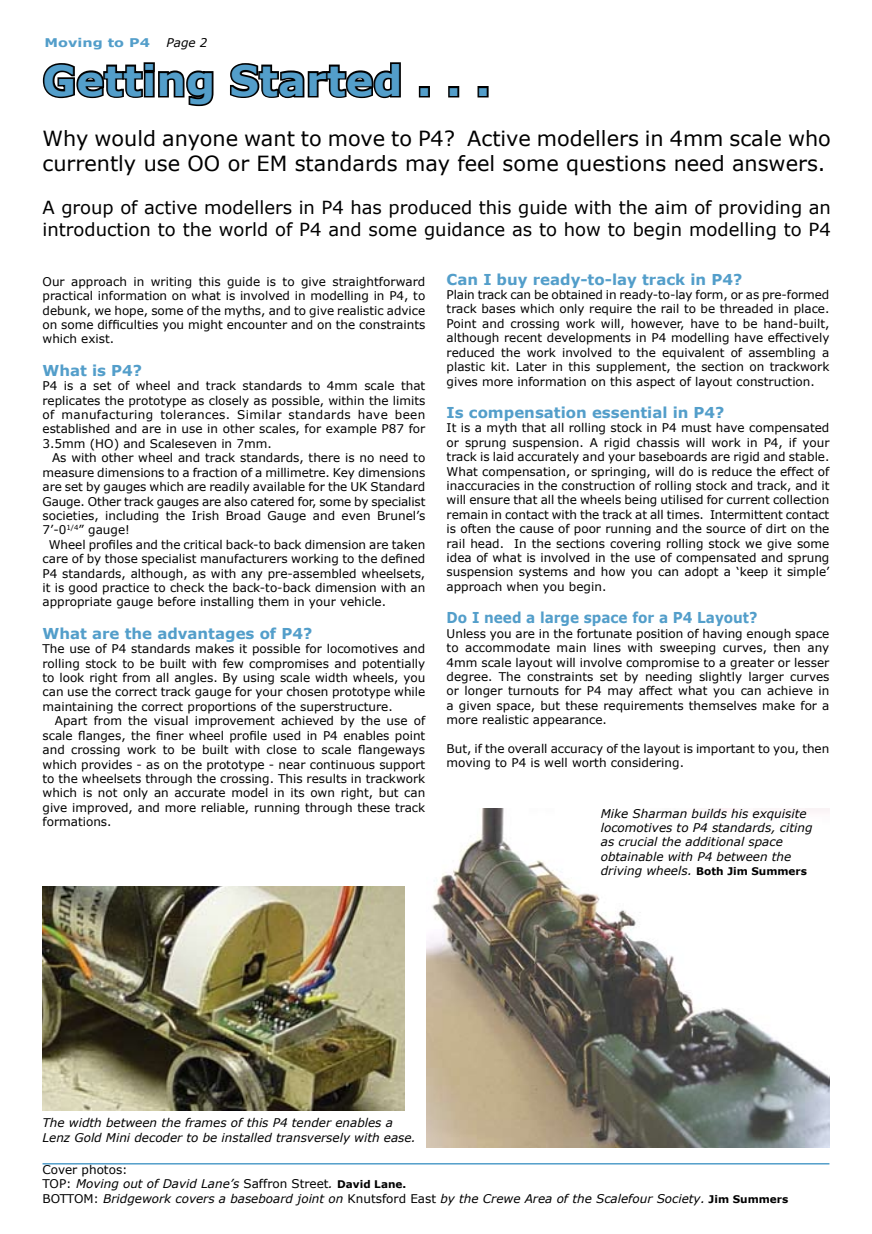
<style>
.page{position:relative;width:872px;height:1234px;background:#fff}
.page>*{position:absolute;margin:0;border:0;box-sizing:border-box;transform-origin:0 0}
.t1{font:700 41.7px "Verdana";color:#539eca}
.t2{font:20.85px/25px "Verdana";color:#000}
.t3{font:18px/21.6px "Verdana";color:#000}
.t4{font:700 15px "Verdana";color:#539eca}
.t5{font:700 15px "Verdana";color:#539eca;scale:.91 1}
.t6{font:12px/14.4px "Verdana";color:#000;text-align:justify}
.t7{font:italic 12px/14.4px "Verdana";color:#000}
.t8{font:700 12px "Verdana";color:#539eca;scale:1.2 1}
.s1{font-weight:700;font-style:normal;font-size:10.5px}
.s2{font-style:normal}
</style>
<div class="page">
<img style="left:427px;top:808px;width:402px;height:339px">
<svg style="left:42px;top:62px;width:172px;height:45px"></svg>
<svg style="left:230px;top:62px;width:171px;height:37px"></svg>
<div style="left:419px;top:86px;width:11px;height:11px;border:3px solid #000"></div>
<div style="left:448px;top:86px;width:11px;height:11px;border:3px solid #000"></div>
<div style="left:477px;top:86px;width:11px;height:11px;border:3px solid #000"></div>
<img style="left:43px;top:886px;width:361px;height:224px">
<hr style="left:43px;top:1162px;width:786px;height:2px;background:#539eca">
<p class="t8" style="left:45px;top:35px;width:89px">Moving to P4</p>
<p class="t7" style="left:167px;top:35px;width:31px">Page</p>
<h1 class="t1" style="left:43px;top:54px;width:449px">Getting Started . . .</h1>
<h2 class="t2" style="left:43px;top:125px;width:790px">Why would anyone want to move to P4? Active modellers in 4mm scale who currently use OO or EM standards may feel some questions need answers.</h2>
<h3 class="t3" style="left:43px;top:196px;width:790px">A group of active modellers in P4 has produced this guide with the aim of providing an introduction to the world of P4 and some guidance as to how to begin modelling to P4</h3>
<p class="t6" style="left:43px;top:274px;width:384px">Our approach in writing this guide is to give straightforward practical information on what is involved in modelling in P4, to debunk, we hope, some of the myths, and to give realistic advice on some difficulties you might encounter and on the constraints which exist.</p>
<p class="t4" style="left:43px;top:361px;width:101px">What is P4?</p>
<p class="t6" style="left:43px;top:378px;width:384px">P4 is a set of wheel and track standards to 4mm scale that replicates the prototype as closely as possible, within the limits of manufacturing tolerances. Similar standards have been established and are in use in other scales, for example P87 for 3.5mm (HO) and Scaleseven in 7mm.</p>
<p class="t6" style="left:52px;top:450px;width:375px">As with other wheel and track standards, there is no need to</p>
<p class="t6" style="left:43px;top:464px;width:384px">measure dimensions to a fraction of a millimetre. Key dimensions</p>
<p class="t6" style="left:43px;top:479px;width:384px">are set by gauges which are readily available for the UK Standard</p>
<p class="t6" style="left:43px;top:493px;width:384px">Gauge. Other track gauges are also catered for, some by specialist</p>
<p class="t6" style="left:43px;top:508px;width:384px">societies, including the Irish Broad Gauge and even Brunel’s</p>
<p class="t6" style="left:43px;top:522px;width:89px">7’-0<sup>1/4</sup>” gauge!</p>
<p class="t6" style="left:49px;top:536px;width:378px">Wheel profiles and the critical back-to back dimension are taken</p>
<p class="t6" style="left:43px;top:551px;width:384px">care of by those specialist manufacturers working to the defined</p>
<p class="t6" style="left:43px;top:565px;width:384px">P4 standards, although, as with any pre-assembled wheelsets,</p>
<p class="t6" style="left:43px;top:580px;width:384px">it is good practice to check the back-to-back dimension with an</p>
<p class="t6" style="left:43px;top:594px;width:345px">appropriate gauge before installing them in your vehicle.</p>
<p class="t4" style="left:43px;top:623px;width:271px">What are the advantages of P4?</p>
<p class="t6" style="left:43px;top:641px;width:384px">The use of P4 standards makes it possible for locomotives and rolling stock to be built with few compromises and potentially to look right from all angles. By using scale width wheels, you can use the correct track gauge for your chosen prototype while maintaining the correct proportions of the superstructure.</p>
<p class="t6" style="left:43px;top:713px;width:384px;text-indent:12px">Apart from the visual improvement achieved by the use of scale flanges, the finer wheel profile used in P4 enables point and crossing work to be built with close to scale flangeways which provides - as on the prototype - near continuous support to the wheelsets through the crossing. This results in trackwork which is not only an accurate model in its own right, but can give improved, and more reliable, running through these track formations.</p>
<p class="t4" style="left:446px;top:269px;width:297px">Can I buy ready-to-lay track in P4?</p>
<p class="t6" style="left:446px;top:287px;width:384px">Plain track can be obtained in ready-to-lay form, or as pre-formed track bases which only require the rail to be threaded in place.<br>Point and crossing work will, however, have to be hand-built, although recent developments in P4 modelling have effectively reduced the work involved to the equivalent of assembling a plastic kit. Later in this supplement, the section on trackwork gives more information on this aspect of layout construction.</p>
<p class="t4" style="left:446px;top:403px;width:279px">Is compensation essential in P4?</p>
<p class="t6" style="left:446px;top:420px;width:384px">It is a myth that all rolling stock in P4 must have compensated or sprung suspension. A rigid chassis will work in P4, if your track is laid accurately and your baseboards are rigid and stable.<br>What compensation, or springing, will do is reduce the effect of inaccuracies in the construction of rolling stock and track, and it will ensure that all the wheels being utilised for current collection remain in contact with the track at all times. Intermittent contact is often the cause of poor running and the source of dirt on the rail head. In the sections covering rolling stock we give some idea of what is involved in the use of compensated and sprung suspension systems and how you can adopt a ‘keep it simple’ approach when you begin.</p>
<p class="t5" style="left:446px;top:608px;width:343px">Do I need a large space for a P4 Layout?</p>
<p class="t6" style="left:446px;top:625px;width:384px">Unless you are in the fortunate position of having enough space to accommodate main lines with sweeping curves, then any 4mm scale layout will involve compromise to a greater or lesser degree. The constraints set by needing slightly larger curves or longer turnouts for P4 may affect what you can achieve in a given space, but these requirements themselves make for a more realistic appearance.</p>
<p class="t6" style="left:446px;top:740px;width:384px">But, if the overall accuracy of the layout is important to you, then moving to P4 is well worth considering.</p>
<p class="t7" style="left:601px;top:805px;width:213px">Mike Sharman builds his exquisite locomotives to P4 standards, citing as crucial the additional space obtainable with P4 between the driving wheels. <span class="s1">Both Jim Summers</span></p>
<p class="t7" style="left:43px;top:1115px;width:375px">The width between the frames of this P4 tender enables a<br>Lenz Gold Mini decoder to be installed transversely with ease.</p>
<p class="t7" style="left:43px;top:1161px;width:747px"><span class="s2">Cover photos:<br>TOP:</span> Moving out of David Lane’s <span class="s2">Saffron Street</span>. <span class="s1">David Lane.<br></span><span class="s2">BOTTOM:</span> Bridgework covers a baseboard joint on <span class="s2">Knutsford East</span> by the Crewe Area of the Scalefour Society. <span class="s1">Jim Summers</span></p>
</div>
